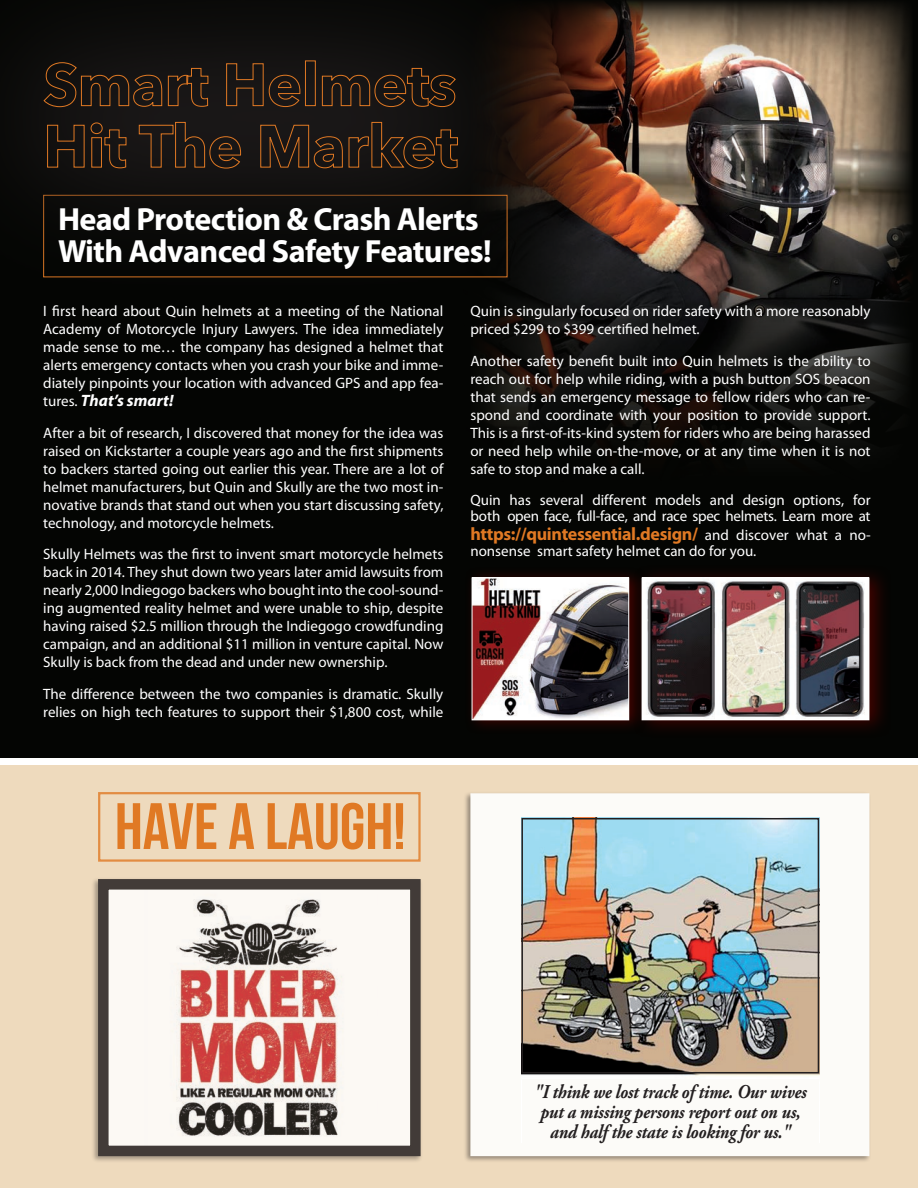
<style>
.page{position:relative;width:918px;height:1188px;background:#fff}
.page>*{position:absolute;margin:0;border:0;box-sizing:border-box;transform-origin:0 0}
.t1{font:65.4px "Bebas Neue";color:#e07924}
.t2{font:700 32.1px/32.1px "Myriad Pro";letter-spacing:-.02em;color:#fff}
.t3{font:italic 700 19.5px/20.2px "Adobe Garamond Pro";letter-spacing:-.01em;color:#231f20;text-align:center;scale:.88 1}
.t4{font:700 18px "Myriad Pro";letter-spacing:-.02em;color:#e07924}
.t5{font:italic 700 16.5px "Myriad Pro";color:#fff}
.t6{font:15px/18px "Myriad Pro";color:#fff;text-align:justify}
.s1{font-weight:400;font-style:normal;font-size:15px}
.s2{font-weight:400;font-size:15px;color:#fff}
</style>
<div class="page">
<div style="left:0;top:0;width:918px;height:758px;background:#040503"></div>
<div style="left:0;top:766px;width:918px;height:422px;background:#eedabd"></div>
<div style="left:92px;top:877px;width:331px;height:286px;background:#231f20;opacity:.45"></div>
<img style="left:109px;top:890px;width:301px;height:255px">
<div style="left:98px;top:879px;width:323px;height:277px;border:10px solid #231f20"></div>
<div style="left:463px;top:791px;width:409px;height:372px;background:#231f20;opacity:.45"></div>
<div style="left:489px;top:812px;width:362px;height:326px;background:#fcfbf8"></div>
<div style="left:470px;top:793px;width:399px;height:363px;border:37px solid #fcfbf8"></div>
<img style="left:522px;top:821px;width:297px;height:255px">
<img style="left:488px;top:0;width:424px;height:445px">
<div style="left:98px;top:792px;width:323px;height:70px;border:2px solid #e07924"></div>
<div style="left:522px;top:1079px;width:297px;height:70px;background:#fcfbf8"></div>
<svg style="left:32px;top:0;width:567px;height:313px;fill:#0d0c0a"></svg>
<svg style="left:43px;top:62px;width:166px;height:46px"></svg>
<svg style="left:226px;top:63px;width:75px;height:45px;background:#2e2016"></svg>
<div style="left:305px;top:60px;width:11px;height:46px;border:1px solid #e07924"></div>
<svg style="left:321px;top:67px;width:135px;height:41px"></svg>
<svg style="left:47px;top:122px;width:80px;height:47px"></svg>
<svg style="left:138px;top:121px;width:104px;height:48px;background:#2c1f16"></svg>
<svg style="left:260px;top:121px;width:198px;height:48px"></svg>
<svg style="left:471px;top:573px;width:162px;height:154px"></svg>
<img style="left:474px;top:579px;width:153px;height:139px">
<div style="left:472px;top:577px;width:157px;height:143px;border:1px solid #fff"></div>
<svg style="left:633px;top:573px;width:250px;height:156px;fill:#190401"></svg>
<img style="left:644px;top:579px;width:223px;height:139px">
<div style="left:642px;top:577px;width:227px;height:143px;border:1px solid #fff"></div>
<div style="left:521px;top:818px;width:298px;height:255px;border:2px solid #231f20"></div>
<h2 class="t2" style="left:58px;top:202px;width:435px">Head Protection &amp; Crash Alerts<br>With Advanced Safety Features!</h2>
<p class="t6" style="left:43px;top:302px;width:402px">I first heard about Quin helmets at a meeting of the National Academy of Motorcycle Injury Lawyers. The idea immediately made sense to me… the company has designed a helmet that alerts emergency contacts when you crash your bike and imme&shy;diately pinpoints your location with advanced GPS and app fea-</p>
<p class="t5" style="left:43px;top:390px;width:132px"><span class="s1">tures.</span> That’s smart!</p>
<p class="t6" style="left:43px;top:423px;width:402px">After a bit of research, I discovered that money for the idea was raised on Kickstarter a couple years ago and the first shipments to backers started going out earlier this year. There are a lot of helmet manufacturers, but Quin and Skully are the two most in&shy;novative brands that stand out when you start discussing safety, technology, and motorcycle helmets.</p>
<p class="t6" style="left:43px;top:545px;width:402px">Skully Helmets was the first to invent smart motorcycle helmets back in 2014. They shut down two years later amid lawsuits from nearly 2,000 Indiegogo backers who bought into the cool-sound&shy;ing augmented reality helmet and were unable to ship, despite having raised $2.5 million through the Indiegogo crowdfunding campaign, and an additional $11 million in venture capital. Now Skully is back from the dead and under new ownership.</p>
<p class="t6" style="left:43px;top:684px;width:402px">The difference between the two companies is dramatic. Skully relies on high tech features to support their $1,800 cost, while</p>
<p class="t6" style="left:470px;top:302px;width:402px">Quin is singularly focused on rider safety with a more reasonably priced $299 to $399 certified helmet.</p>
<p class="t6" style="left:470px;top:351px;width:402px">Another safety benefit built into Quin helmets is the ability to reach out for help while riding, with a push button SOS beacon that sends an emergency message to fellow riders who can re&shy;spond and coordinate with your position to provide support.<br>This is a first-of-its-kind system for riders who are being harassed or need help while on-the-move, or at any time when it is not safe to stop and make a call.</p>
<p class="t6" style="left:470px;top:492px;width:402px;line-height:15.9px">Quin has several different models and design options, for both open face, full-face, and race spec helmets. Learn more at</p>
<p class="t4" style="left:470px;top:522px;width:402px">https://quintessential.design/ <span class="s2">and discover what a no-</span></p>
<p class="t6" style="left:470px;top:542px;width:287px">nonsense smart safety helmet can do for you.</p>
<h1 class="t1" style="left:115px;top:791px;width:292px">HAVE A LAUGH!</h1>
<h3 class="t3" style="left:534px;top:1082px;width:311px">"I think we lost track of time. Our wives put a missing persons report out on us, and half the state is looking for us."</h3>
</div>
